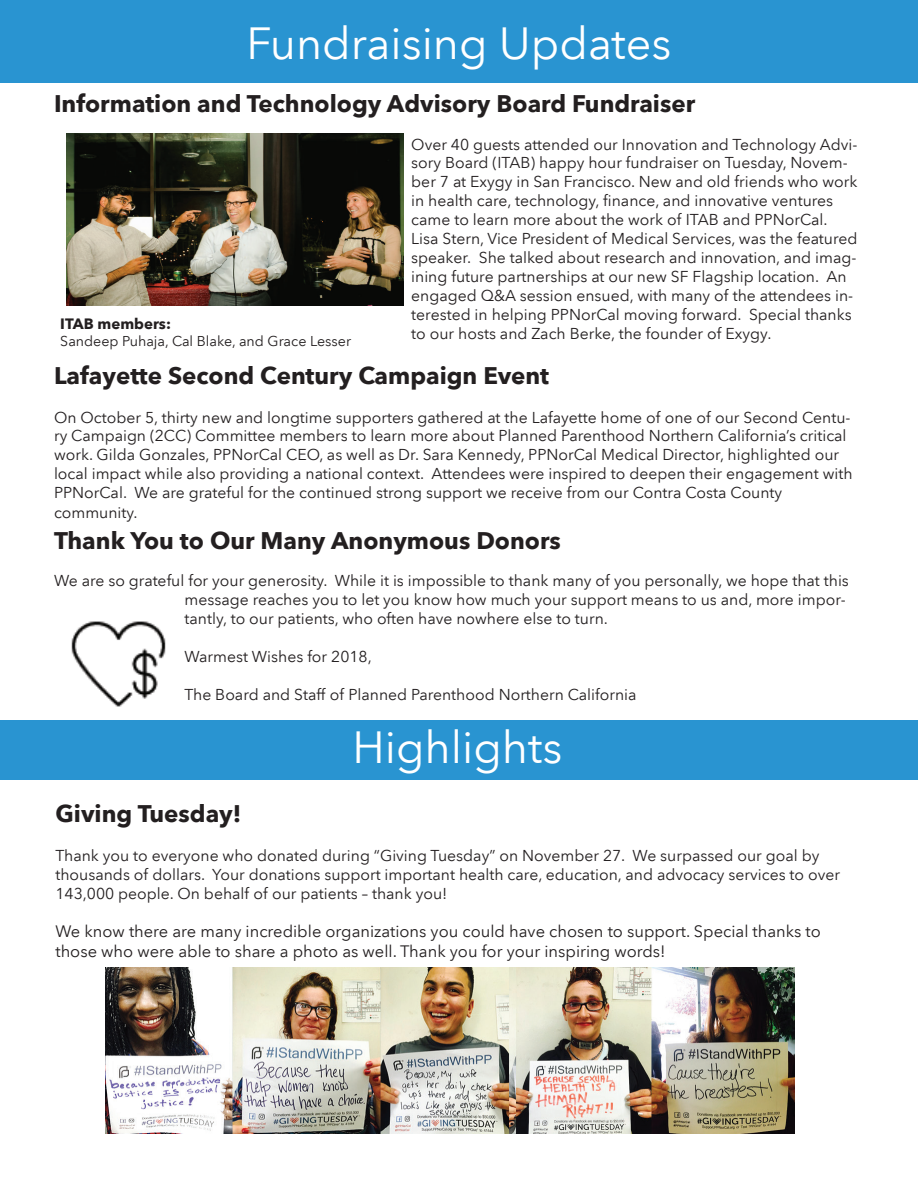
<style>
.page{position:relative;width:918px;height:1188px;background:#fff}
.page>*{position:absolute;margin:0;border:0;box-sizing:border-box;transform-origin:0 0}
.t1{font:45px "Avenir Next LT Pro";color:#fff}
.t2{font:700 24px "Avenir Next LT Pro";color:#231f20}
.t3{font:16.5px/19.8px "Avenir Next LT Pro";color:#231f20}
.t4{font:15.75px/19px "Avenir Next LT Pro";color:#231f20}
.t5{font:700 15px "Avenir Next LT Pro";color:#231f20}
.t6{font:14.25px "Avenir Next LT Pro";color:#231f20}
</style>
<div class="page">
<img style="left:71px;top:621px;width:95px;height:86px">
<div style="left:0;top:0;width:918px;height:83px;background:#2994d1"></div>
<div style="left:0;top:720px;width:918px;height:59px;background:#2994d1"></div>
<img style="left:67px;top:133px;width:337px;height:173px">
<img style="left:105px;top:967px;width:689px;height:167px">
<h1 class="t1" style="left:246px;top:16px;width:427px">Fundraising Updates</h1>
<h2 class="t2" style="left:54px;top:89px;width:643px">Information and Technology Advisory Board Fundraiser</h2>
<p class="t4" style="left:411px;top:135px;width:448px">Over 40 guests attended our Innovation and Technology Advi&shy;sory Board (ITAB) happy hour fundraiser on Tuesday, Novem&shy;ber 7 at Exygy in San Francisco. New and old friends who work in health care, technology, finance, and innovative ventures came to learn more about the work of ITAB and PPNorCal.<br>Lisa Stern, Vice President of Medical Services, was the featured speaker. She talked about research and innovation, and imag&shy;ining future partnerships at our new SF Flagship location. An engaged Q&amp;A session ensued, with many of the attendees in&shy;terested in helping PPNorCal moving forward. Special thanks to our hosts and Zach Berke, the founder of Exygy.</p>
<h2 class="t2" style="left:54px;top:361px;width:497px">Lafayette Second Century Campaign Event</h2>
<p class="t4" style="left:54px;top:408px;width:800px">On October 5, thirty new and longtime supporters gathered at the Lafayette home of one of our Second Centu&shy;ry Campaign (2CC) Committee members to learn more about Planned Parenthood Northern California’s critical work. Gilda Gonzales, PPNorCal CEO, as well as Dr. Sara Kennedy, PPNorCal Medical Director, highlighted our local impact while also providing a national context. Attendees were inspired to deepen their engagement with PPNorCal. We are grateful for the continued strong support we receive from our Contra Costa County community.</p>
<p class="t5" style="left:60px;top:315px;width:112px">ITAB members:</p>
<p class="t6" style="left:60px;top:333px;width:292px">Sandeep Puhaja, Cal Blake, and Grace Lesser</p>
<h2 class="t2" style="left:54px;top:525px;width:508px">Thank You to Our Many Anonymous Donors</h2>
<p class="t4" style="left:185px;top:571px;width:666px;text-indent:-131px">We are so grateful for your generosity. While it is impossible to thank many of you personally, we hope that this message reaches you to let you know how much your support means to us and, more impor&shy;tantly, to our patients, who often have nowhere else to turn.</p>
<p class="t4" style="left:185px;top:647px;width:189px">Warmest Wishes for 2018,</p>
<p class="t4" style="left:185px;top:685px;width:454px">The Board and Staff of Planned Parenthood Northern California</p>
<h1 class="t1" style="left:353px;top:720px;width:211px">Highlights</h1>
<h2 class="t2" style="left:55px;top:799px;width:187px">Giving Tuesday!</h2>
<p class="t4" style="left:55px;top:846px;width:786px">Thank you to everyone who donated during “Giving Tuesday” on November 27. We surpassed our goal by thousands of dollars. Your donations support important health care, education, and advocacy services to over<br>143,000 people. On behalf of our patients – thank you!</p>
<p class="t3" style="left:55px;top:922px;width:767px">We know there are many incredible organizations you could have chosen to support. Special thanks to those who were able to share a photo as well. Thank you for your inspiring words!</p>
</div>
